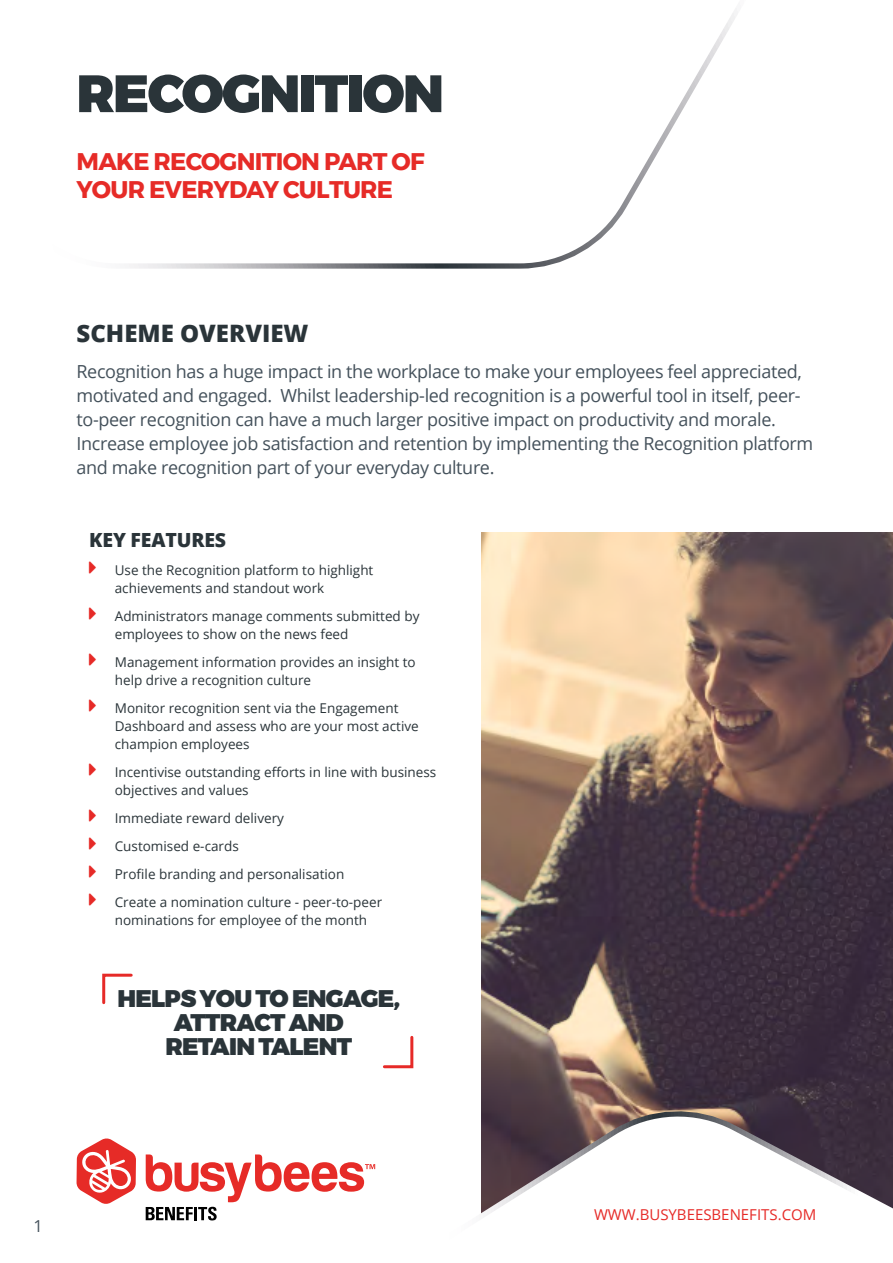
<style>
.page{position:relative;width:893px;height:1263px;background:#fff}
.page>*{position:absolute;margin:0;border:0;box-sizing:border-box;transform-origin:0 0}
.t1{font:900 52.5px "Montserrat";letter-spacing:-.03em;color:#2a3439}
.t2{font:700 24px/28.5px "Montserrat";letter-spacing:-.03em;color:#e62b27}
.t3{font:900 24px/24px "Montserrat";letter-spacing:-.03em;color:#2a3439;text-align:center}
.t4{font:800 24px "Open Sans";color:#2a3439}
.t5{font:800 19.5px "Open Sans";letter-spacing:-.01em;color:#2a3439}
.t6{font:18px/24px "Open Sans";letter-spacing:-.02em;color:#44515b}
.t7{font:16.5px "Open Sans";color:#44515b}
.t8{font:15px "Open Sans";color:#e62a27}
.t9{font:13.5px/18px "Open Sans";color:#2a3439}
</style>
<div class="page">
<svg style="left:129px;top:8px;width:609px;height:261px"></svg>
<img style="left:481px;top:532px;width:412px;height:564px">
<svg style="left:210px;top:1096px;width:683px;height:125px"></svg>
<svg style="left:76px;top:1138px;width:60px;height:66px"></svg>
<svg style="left:146px;top:1154px;width:229px;height:66px"></svg>
<svg style="left:102px;top:973px;width:31px;height:32px"></svg>
<svg style="left:383px;top:1036px;width:31px;height:33px"></svg>
<h1 class="t1" style="left:77px;top:50px;width:369px">RECOGNITION</h1>
<h2 class="t2" style="left:77px;top:147px;width:350px">MAKE RECOGNITION PART OF<br>YOUR EVERYDAY CULTURE</h2>
<h2 class="t4" style="left:77px;top:315px;width:233px">SCHEME OVERVIEW</h2>
<p class="t6" style="left:77px;top:359px;width:738px">Recognition has a huge impact in the workplace to make your employees feel appreciated, motivated and engaged. Whilst leadership-led recognition is a powerful tool in itself, peer&shy;to-peer recognition can have a much larger positive impact on productivity and morale.<br>Increase employee job satisfaction and retention by implementing the Recognition platform and make recognition part of your everyday culture.</p>
<h3 class="t5" style="left:89px;top:525px;width:138px">KEY FEATURES</h3>
<p class="t9" style="left:115px;top:561px;width:260px">Use the Recognition platform to highlight achievements and standout work</p>
<p class="t9" style="left:115px;top:607px;width:306px">Administrators manage comments submitted by employees to show on the news feed</p>
<p class="t9" style="left:115px;top:653px;width:302px">Management information provides an insight to help drive a recognition culture</p>
<p class="t9" style="left:115px;top:699px;width:305px">Monitor recognition sent via the Engagement<br>Dashboard and assess who are your most active champion employees</p>
<p class="t9" style="left:115px;top:763px;width:323px">Incentivise outstanding efforts in line with business objectives and values</p>
<p class="t9" style="left:115px;top:804px;width:269px;line-height:28px">Immediate reward delivery<br>Customised e-cards<br>Profile branding and personalisation<br>Create a nomination culture - peer-to-peer</p>
<p class="t9" style="left:115px;top:911px;width:254px">nominations for employee of the month</p>
<h2 class="t3" style="left:117px;top:987px;width:284px">HELPS YOU TO ENGAGE,<br>ATTRACT AND<br>RETAIN TALENT</h2>
<p class="t7" style="left:34px;top:1215px;width:11px">1</p>
<p class="t8" style="left:594px;top:1204px;width:224px">WWW.BUSYBEESBENEFITS.COM</p>
</div>
